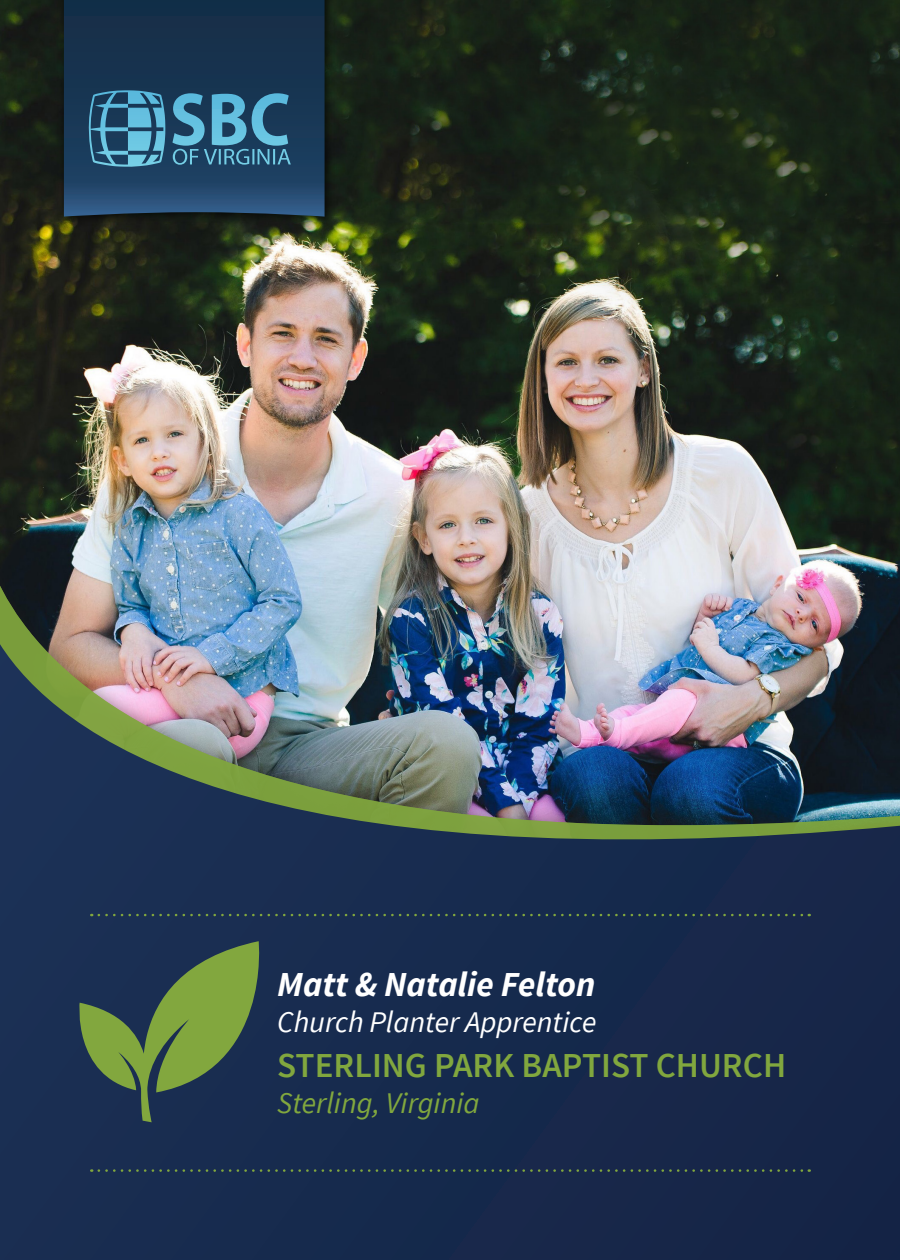
<style>
.page{position:relative;width:900px;height:1260px;background:#fff}
.page>*{position:absolute;margin:0;border:0;box-sizing:border-box;transform-origin:0 0}
.t1{font:600 35px "Source Sans Pro";color:#81a73e}
.t2{font:italic 700 35px "Source Sans Pro";color:#fff}
.t3{font:italic 30px "Source Sans Pro";color:#fff}
.t4{font:italic 30px "Source Sans Pro";color:#81a73e}
</style>
<div class="page">
<img style="left:0;top:0;width:900px;height:492px">
<img style="left:0;top:502px;width:900px;height:142px">
<img style="left:0;top:644px;width:900px;height:616px">
<svg style="left:76px;top:941px;width:186px;height:181px;background:#446049"></svg>
<img style="left:55px;top:0;width:283px;height:229px">
<svg style="left:64px;top:0;width:261px;height:217px;background:#204361"></svg>
<svg style="left:89px;top:90px;width:76px;height:77px;background:#3e7b99"></svg>
<svg style="left:99px;top:1169px;width:711px;height:3px;background:#2d4448"></svg>
<svg style="left:99px;top:914px;width:711px;height:2px"></svg>
<p class="t2" style="left:277px;top:962px;width:320px">Matt &amp; Natalie Felton</p>
<p class="t3" style="left:277px;top:1004px;width:321px">Church Planter Apprentice</p>
<p class="t1" style="left:277px;top:1043px;width:511px">STERLING PARK BAPTIST CHURCH</p>
<p class="t4" style="left:277px;top:1085px;width:204px">Sterling, Virginia</p>
</div>
